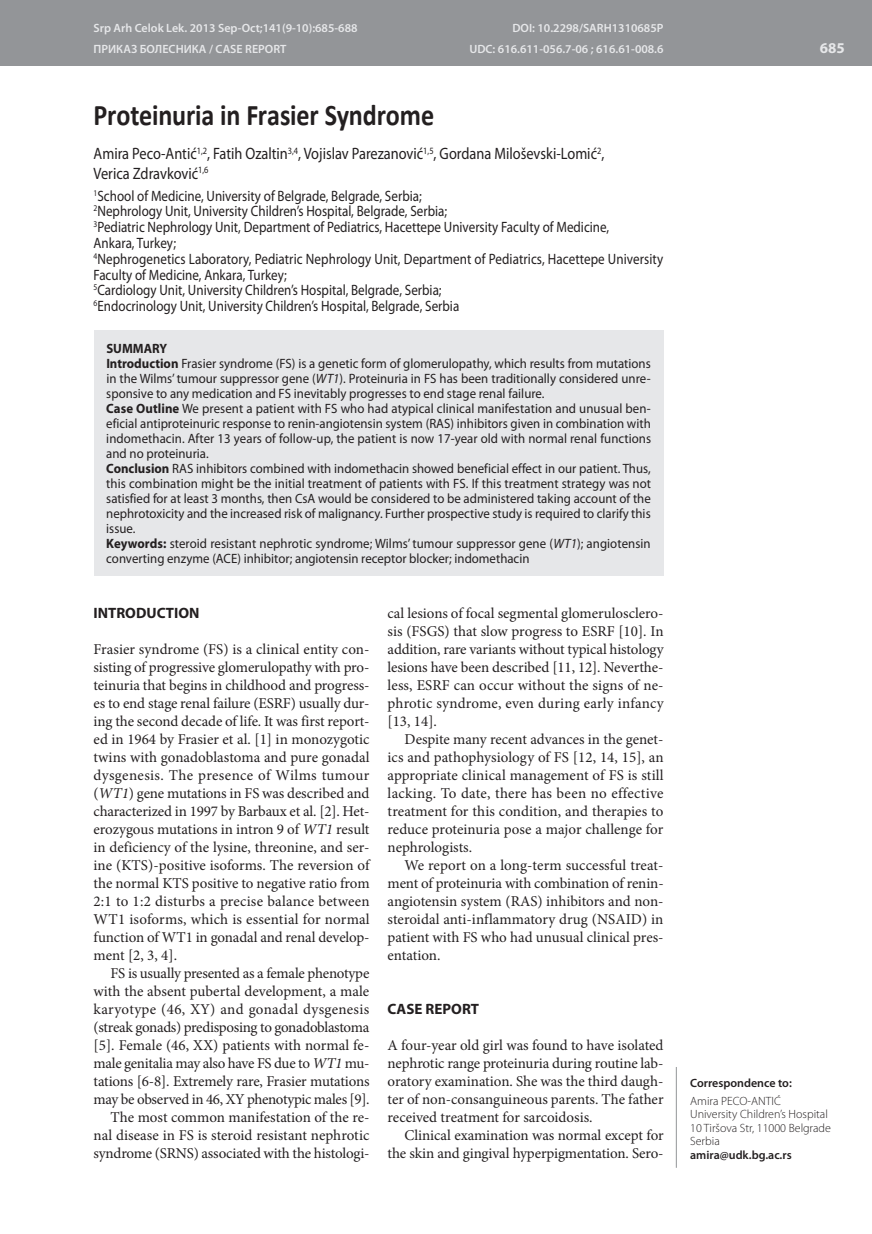
<style>
.page{position:relative;width:872px;height:1234px;background:#fff}
.page>*{position:absolute;margin:0;border:0;box-sizing:border-box;transform-origin:0 0}
.t1{font:700 30px "Calibri";letter-spacing:-.005em;color:#231f20;scale:.87 1}
.t2{font:16.5px/19.5px "Myriad Pro";color:#231f20;scale:.87 1}
.t3{font:15px/18px "Minion Pro";letter-spacing:-.005em;color:#231f20;text-align:justify}
.t4{font:15px/15.8px "Myriad Pro";color:#231f20;scale:.87 1}
.t5{font:700 15px "Myriad Pro";color:#231f20}
.t6{font:700 15px "Myriad Pro";color:#e6e7e9}
.t7{font:13.5px/15px "Myriad Pro";color:#231f20;scale:.95 1}
.t8{font:600 12px "Myriad Pro";color:#e6e7e9}
.t9{font:300 12px/13.5px "Myriad Pro";color:#231f20}
.t10{font:600 12px "Myriad Pro";color:#231f20}
.s1{font-weight:700}
.s2{font-style:italic}
</style>
<div class="page">
<div style="left:0;top:0;width:872px;height:66px;background:#939598"></div>
<hr style="left:676px;top:1066px;width:1px;height:101px;background:#939598">
<div style="left:94px;top:330px;width:569px;height:245px;background:#e6e7e9"></div>
<p class="t8" style="left:94px;top:21px;width:265px">Srp Arh Celok Lek. 2013 Sep-Oct;141(9-10):685-688</p>
<p class="t8" style="left:512px;top:21px;width:153px">DOI: 10.2298/SARH1310685P</p>
<p class="t8" style="left:94px;top:43px;width:194px">ПРИКАЗ БОЛЕСНИКА / CASE REPORT</p>
<p class="t8" style="left:469px;top:43px;width:196px">UDC: 616.611-056.7-06 ; 616.61-008.6</p>
<h1 class="t1" style="left:94px;top:96px;width:393px">Proteinuria in Frasier Syndrome</h1>
<p class="t2" style="left:94px;top:144px;width:588px">Amira Peco-Antić<sup>1,2</sup>, Fatih Ozaltin<sup>3,4</sup>, Vojislav Parezanović<sup>1,5</sup>, Gordana Miloševski-Lomić<sup>2</sup>,<br>Verica Zdravković<sup>1,6</sup></p>
<p class="t4" style="left:94px;top:188px;width:656px"><sup>1</sup>School of Medicine, University of Belgrade, Belgrade, Serbia;<br><sup>2</sup>Nephrology Unit, University Children’s Hospital, Belgrade, Serbia;<br><sup>3</sup>Pediatric Nephrology Unit, Department of Pediatrics, Hacettepe University Faculty of Medicine,<br>Ankara, Turkey;<br><sup>4</sup>Nephrogenetics Laboratory, Pediatric Nephrology Unit, Department of Pediatrics, Hacettepe University Faculty of Medicine, Ankara, Turkey;<br><sup>5</sup>Cardiology Unit, University Children’s Hospital, Belgrade, Serbia;<br><sup>6</sup>Endocrinology Unit, University Children’s Hospital, Belgrade, Serbia</p>
<p class="t7" style="left:106px;top:341px;width:575px"><span class="s1">SUMMARY<br>Introduction</span> Frasier syndrome (FS) is a genetic form of glomerulopathy, which results from mutations in the Wilms’ tumour suppressor gene (<span class="s2">WT1</span>). Proteinuria in FS has been traditionally considered unre&shy;sponsive to any medication and FS inevitably progresses to end stage renal failure.<br><span class="s1">Case Outline</span> We present a patient with FS who had atypical clinical manifestation and unusual ben&shy;eficial antiproteinuric response to renin-angiotensin system (RAS) inhibitors given in combination with indomethacin. After 13 years of follow-up, the patient is now 17-year old with normal renal functions and no proteinuria.<br><span class="s1">Conclusion</span> RAS inhibitors combined with indomethacin showed beneficial effect in our patient. Thus, this combination might be the initial treatment of patients with FS. If this treatment strategy was not satisfied for at least 3 months, then CsA would be considered to be administered taking account of the nephrotoxicity and the increased risk of malignancy. Further prospective study is required to clarify this issue.<br><span class="s1">Keywords:</span> steroid resistant nephrotic syndrome; Wilms’ tumour suppressor gene (<span class="s2">WT1</span>); angiotensin converting enzyme (ACE) inhibitor; angiotensin receptor blocker; indomethacin</p>
<p class="t5" style="left:94px;top:604px;width:107px">INTRODUCTION</p>
<p class="t3" style="left:94px;top:640px;width:278px">Frasier syndrome (FS) is a clinical entity con&shy;sisting of progressive glomerulopathy with pro&shy;teinuria that begins in childhood and progress&shy;es to end stage renal failure (ESRF) usually dur&shy;ing the second decade of life. It was first report&shy;ed in 1964 by Frasier et al. [1] in monozygotic twins with gonadoblastoma and pure gonadal dysgenesis. The presence of Wilms tumour (<span class="s2">WT1</span>) gene mutations in FS was described and characterized in 1997 by Barbaux et al. [2]. Het&shy;erozygous mutations in intron 9 of <span class="s2">WT1</span> result in deficiency of the lysine, threonine, and ser&shy;ine (KTS)-positive isoforms. The reversion of the normal KTS positive to negative ratio from 2:1 to 1:2 disturbs a precise balance between WT1 isoforms, which is essential for normal function of WT1 in gonadal and renal develop&shy;ment [2, 3, 4].</p>
<p class="t3" style="left:94px;top:964px;width:277px;text-align:right">FS is usually presented as a female phenotype with the absent pubertal development, a male karyotype (46, XY) and gonadal dysgenesis (streak gonads) predisposing to gonadoblastoma [5]. Female (46, XX) patients with normal fe&shy;male genitalia may also have FS due to <span class="s2">WT1</span> mu&shy;tations [6-8]. Extremely rare, Frasier mutations may be observed in 46, XY phenotypic males [9].<br>The most common manifestation of the re&shy;nal disease in FS is steroid resistant nephrotic syndrome (SRNS) associated with the histologi-</p>
<p class="t3" style="left:387px;top:604px;width:278px">cal lesions of focal segmental glomerulosclero&shy;sis (FSGS) that slow progress to ESRF [10]. In addition, rare variants without typical histology lesions have been described [11, 12]. Neverthe&shy;less, ESRF can occur without the signs of ne&shy;phrotic syndrome, even during early infancy [13, 14].</p>
<p class="t3" style="left:387px;top:730px;width:278px;text-indent:17px">Despite many recent advances in the genet&shy;ics and pathophysiology of FS [12, 14, 15], an appropriate clinical management of FS is still lacking. To date, there has been no effective treatment for this condition, and therapies to reduce proteinuria pose a major challenge for nephrologists.</p>
<p class="t3" style="left:387px;top:856px;width:278px;text-indent:17px">We report on a long-term successful treat&shy;ment of proteinuria with combination of renin&shy;angiotensin system (RAS) inhibitors and non&shy;steroidal anti-inflammatory drug (NSAID) in patient with FS who had unusual clinical pres&shy;entation.</p>
<p class="t5" style="left:387px;top:1000px;width:93px">CASE REPORT</p>
<p class="t3" style="left:387px;top:1036px;width:277px">A four-year old girl was found to have isolated nephrotic range proteinuria during routine lab&shy;oratory examination. She was the third daugh&shy;ter of non-consanguineous parents. The father received treatment for sarcoidosis.</p>
<p class="t3" style="left:387px;top:1126px;width:277px;text-align:right">Clinical examination was normal except for the skin and gingival hyperpigmentation. Sero-</p>
<p class="t6" style="left:820px;top:40px;width:26px">685</p>
<p class="t10" style="left:690px;top:1075px;width:103px">Correspondence to:</p>
<p class="t9" style="left:690px;top:1093px;width:142px">Amira PECO-ANTIĆ<br>University Children’s Hospital<br>10 Tiršova Str, 11000 Belgrade<br>Serbia</p>
<p class="t10" style="left:690px;top:1147px;width:103px">amira@udk.bg.ac.rs</p>
</div>
